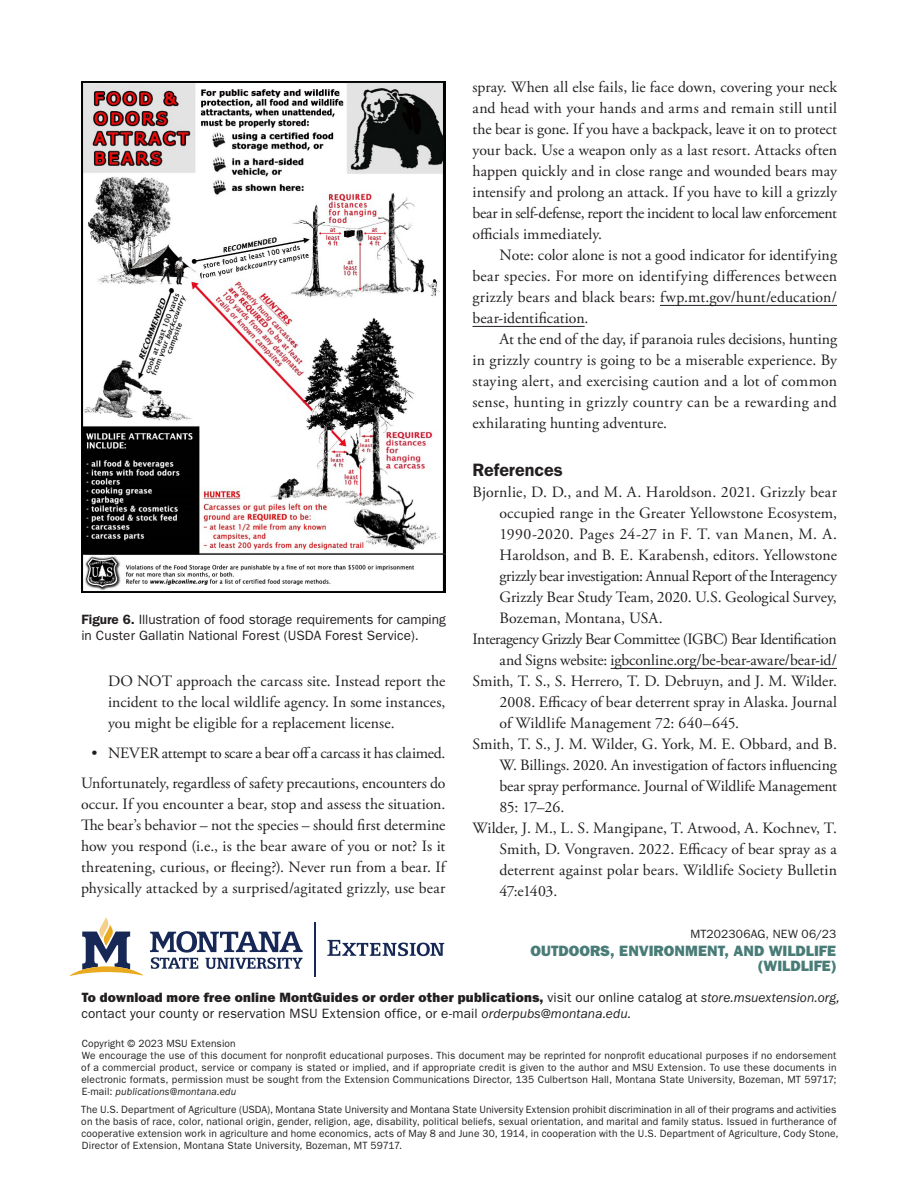
<style>
.page{position:relative;width:918px;height:1188px;background:#fff}
.page>*{position:absolute;margin:0;border:0;box-sizing:border-box;transform-origin:0 0}
.H2-Subhead__single_l{font:600 18px "ITC Franklin Gothic Std";color:#231f20}
.P-References{font:15.75px/21px "Adobe Garamond Pro";letter-spacing:-.005em;color:#231f20;text-align:justify}
.P-Body_text__no_inde{font:15.75px/21px "Adobe Garamond Pro";letter-spacing:.005em;color:#231f20;text-align:justify}
.P-Body_text{font:15.75px/21px "Adobe Garamond Pro";letter-spacing:.015em;color:#231f20;text-align:justify}
.P-Body_text__bullete{font:15.75px/21px "Adobe Garamond Pro";letter-spacing:-.005em;color:#231f20;text-align:justify}
.P-References-2{font:15.75px/21px "Adobe Garamond Pro";letter-spacing:-.025em;color:#231f20;text-align:right}
.t1{font:15px/15px "ITC Franklin Gothic Std Hvy";letter-spacing:.005em;color:#497c77;text-align:right}
.MTG_to_order{font:13.5px/16.2px "ITC Franklin Gothic Std";letter-spacing:.01em;color:#231f20}
.P-Photo_caption{font:13.5px/16.5px "ITC Franklin Gothic Std";letter-spacing:-.005em;color:#231f20}
.t2{font:12px "ITC Franklin Gothic Std";letter-spacing:.015em;color:#231f20}
.t3{font:10.5px/12px "ITC Franklin Gothic Std";letter-spacing:.02em;color:#231f20}
.s1{font-family:"ITC Franklin Gothic Std Hvy"}
.s2{font-style:italic}
.s3{font-weight:600}
</style>
<div class="page">
<svg style="left:327px;top:940px;width:117px;height:16px"></svg>
<hr style="left:315px;top:922px;width:1px;height:54px;background:#172857">
<svg style="left:70px;top:917px;width:73px;height:59px"></svg>
<svg style="left:150px;top:931px;width:153px;height:38px"></svg>
<img style="left:81px;top:81px;width:364px;height:511px">
<hr style="left:660px;top:305px;width:177px;height:1px;background:#231f20">
<hr style="left:472px;top:326px;width:113px;height:1px;background:#231f20">
<hr style="left:611px;top:668px;width:226px;height:1px;background:#231f20">
<p class="P-Body_text__no_inde" style="left:472px;top:77px;width:366px">spray. When all else fails, lie face down, covering your neck and head with your hands and arms and remain still until the bear is gone. If you have a backpack, leave it on to protect your back. Use a weapon only as a last resort. Attacks often happen quickly and in close range and wounded bears may intensify and prolong an attack. If you have to kill a grizzly bear in self-defense, report the incident to local law enforcement officials immediately.</p>
<p class="P-Body_text" style="left:472px;top:245px;width:366px;text-indent:27px">Note: color alone is not a good indicator for identifying bear species. For more on identifying differences between grizzly bears and black bears: fwp.mt.gov/hunt/education/ bear-identification.</p>
<p class="P-Body_text" style="left:472px;top:329px;width:366px;text-indent:27px">At the end of the day, if paranoia rules decisions, hunting in grizzly country is going to be a miserable experience. By staying alert, and exercising caution and a lot of common sense, hunting in grizzly country can be a rewarding and exhilarating hunting adventure.</p>
<h1 class="H2-Subhead__single_l" style="left:472px;top:460px;width:92px">References</h1>
<p class="P-References" style="left:500px;top:482px;width:339px;text-indent:-27px">Bjornlie, D. D., and M. A. Haroldson. 2021. Grizzly bear occupied range in the Greater Yellowstone Ecosystem, 1990-2020. Pages 24-27 in F. T. van Manen, M. A.<br>Haroldson, and B. E. Karabensh, editors. Yellowstone grizzly bear investigation: Annual Report of the Interagency Grizzly Bear Study Team, 2020. U.S. Geological Survey, Bozeman, Montana, USA.</p>
<p class="P-References-2" style="left:472px;top:629px;width:366px">Interagency Grizzly Bear Committee (IGBC) Bear Identification and Signs website: igbconline.org/be-bear-aware/bear-id/</p>
<p class="P-References" style="left:500px;top:671px;width:339px;text-indent:-27px">Smith, T. S., S. Herrero, T. D. Debruyn, and J. M. Wilder.<br>2008. Efficacy of bear deterrent spray in Alaska. Journal of Wildlife Management 72: 640–645.</p>
<p class="P-References" style="left:500px;top:734px;width:339px;text-indent:-27px">Smith, T. S., J. M. Wilder, G. York, M. E. Obbard, and B.<br>W. Billings. 2020. An investigation of factors influencing bear spray performance. Journal of Wildlife Management 85: 17–26.</p>
<p class="P-References" style="left:500px;top:818px;width:339px;text-indent:-27px">Wilder, J. M., L. S. Mangipane, T. Atwood, A. Kochnev, T.<br>Smith, D. Vongraven. 2022. Efficacy of bear spray as a deterrent against polar bears. Wildlife Society Bulletin 47:e1403.</p>
<p class="t2" style="left:690px;top:927px;width:148px">MT202306AG, NEW 06/23</p>
<h3 class="t1" style="left:530px;top:944px;width:308px">OUTDOORS, ENVIRONMENT, AND WILDLIFE (WILDLIFE)</h3>
<p class="MTG_to_order" style="left:82px;top:989px;width:760px"><span class="s1">To download more free online MontGuides or order other publications,</span> visit our online catalog at <span class="s2">store.msuextension.org, </span>contact your county or reservation MSU Extension office, or e-mail <span class="s2">orderpubs@montana.edu.</span></p>
<p class="P-Photo_caption" style="left:81px;top:611px;width:366px"><span class="s3">Figure 6.</span> Illustration of food storage requirements for camping in Custer Gallatin National Forest (USDA Forest Service).</p>
<p class="P-Body_text__bullete" style="left:108px;top:671px;width:339px">DO NOT approach the carcass site. Instead report the incident to the local wildlife agency. In some instances, you might be eligible for a replacement license.</p>
<p class="P-Body_text__bullete" style="left:91px;top:743px;width:355px">• NEVER attempt to scare a bear off a carcass it has claimed.</p>
<p class="P-Body_text__no_inde" style="left:81px;top:773px;width:366px">Unfortunately, regardless of safety precautions, encounters do occur. If you encounter a bear, stop and assess the situation.<br>The bear’s behavior – not the species – should first determine how you respond (i.e., is the bear aware of you or not? Is it threatening, curious, or fleeing?). Never run from a bear. If physically attacked by a surprised/agitated grizzly, use bear</p>
<p class="t3" style="left:81px;top:1037px;width:757px">Copyright © 2023 MSU Extension<br>We encourage the use of this document for nonprofit educational purposes. This document may be reprinted for nonprofit educational purposes if no endorsement of a commercial product, service or company is stated or implied, and if appropriate credit is given to the author and MSU Extension. To use these documents in electronic formats, permission must be sought from the Extension Communications Director, 135 Culbertson Hall, Montana State University, Bozeman, MT 59717; E-mail: <span class="s2">publications@montana.edu</span></p>
<p class="t3" style="left:81px;top:1104px;width:759px">The U.S. Department of Agriculture (USDA), Montana State University and Montana State University Extension prohibit discrimination in all of their programs and activities on the basis of race, color, national origin, gender, religion, age, disability, political beliefs, sexual orientation, and marital and family status. Issued in furtherance of cooperative extension work in agriculture and home economics, acts of May 8 and June 30, 1914, in cooperation with the U.S. Department of Agriculture, Cody Stone, Director of Extension, Montana State University, Bozeman, MT 59717.</p>
</div>
